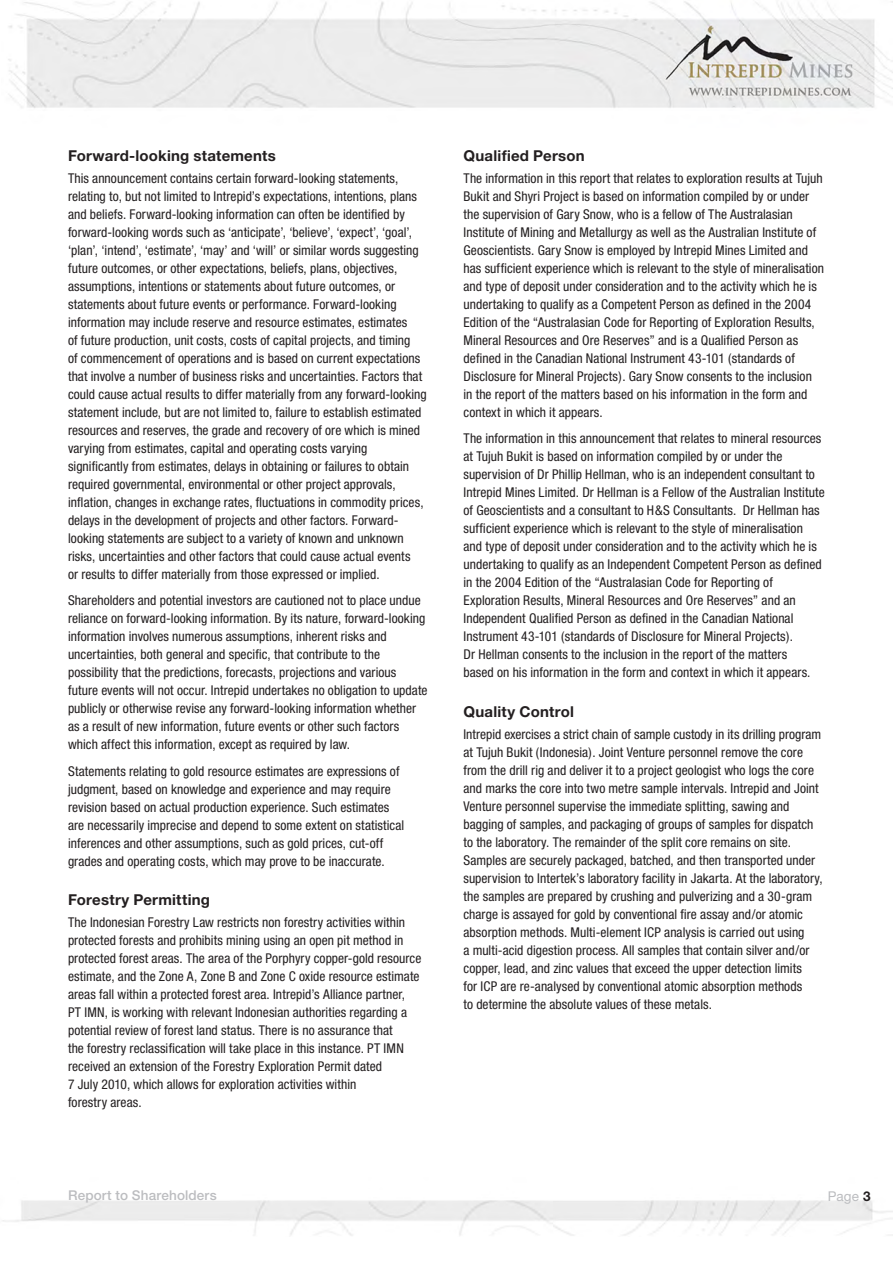
<style>
.page{position:relative;width:893px;height:1263px;background:#fff}
.page>*{position:absolute;margin:0;border:0;box-sizing:border-box;transform-origin:0 0}
.t1{font:700 15px "Helvetica Neue";letter-spacing:.015em;color:#231f20}
.t2{font:condensed 13.5px/18px "Helvetica Neue";letter-spacing:.005em;color:#231f20}
.t3{font:500 13.5px "Helvetica Neue";letter-spacing:.01em;color:#bcbdc0}
.t4{font:13.5px "Helvetica Neue";color:#bcbdc0}
.s1{font-weight:700;color:#231f20}
</style>
<div class="page">
<img style="left:8px;top:1px;width:885px;height:107px">
<img style="left:2px;top:1200px;width:891px;height:36px">
<p class="t1" style="left:68px;top:146px;width:209px">Forward-looking statements</p>
<p class="t2" style="left:68px;top:169px;width:360px">This announcement contains certain forward-looking statements, relating to, but not limited to Intrepid’s expectations, intentions, plans and beliefs. Forward-looking information can often be identified by forward-looking words such as ‘anticipate’, ‘believe’, ‘expect’, ‘goal’, ‘plan’, ‘intend’, ‘estimate’, ‘may’ and ‘will’ or similar words suggesting future outcomes, or other expectations, beliefs, plans, objectives, assumptions, intentions or statements about future outcomes, or statements about future events or performance. Forward-looking information may include reserve and resource estimates, estimates<br>of future production, unit costs, costs of capital projects, and timing<br>of commencement of operations and is based on current expectations that involve a number of business risks and uncertainties. Factors that could cause actual results to differ materially from any forward-looking statement include, but are not limited to, failure to establish estimated resources and reserves, the grade and recovery of ore which is mined varying from estimates, capital and operating costs varying significantly from estimates, delays in obtaining or failures to obtain required governmental, environmental or other project approvals, inflation, changes in exchange rates, fluctuations in commodity prices, delays in the development of projects and other factors. Forward&shy;looking statements are subject to a variety of known and unknown risks, uncertainties and other factors that could cause actual events<br>or results to differ materially from those expressed or implied.</p>
<p class="t2" style="left:68px;top:591px;width:361px">Shareholders and potential investors are cautioned not to place undue reliance on forward-looking information. By its nature, forward-looking information involves numerous assumptions, inherent risks and uncertainties, both general and specific, that contribute to the possibility that the predictions, forecasts, projections and various future events will not occur. Intrepid undertakes no obligation to update publicly or otherwise revise any forward-looking information whether as a result of new information, future events or other such factors which affect this information, except as required by law.</p>
<p class="t2" style="left:68px;top:762px;width:338px">Statements relating to gold resource estimates are expressions of judgment, based on knowledge and experience and may require revision based on actual production experience. Such estimates are necessarily imprecise and depend to some extent on statistical inferences and other assumptions, such as gold prices, cut-off grades and operating costs, which may prove to be inaccurate.</p>
<p class="t1" style="left:68px;top:890px;width:143px">Forestry Permitting</p>
<p class="t2" style="left:68px;top:913px;width:355px">The Indonesian Forestry Law restricts non forestry activities within protected forests and prohibits mining using an open pit method in protected forest areas. The area of the Porphyry copper-gold resource estimate, and the Zone A, Zone B and Zone C oxide resource estimate areas fall within a protected forest area. Intrepid’s Alliance partner, PT IMN, is working with relevant Indonesian authorities regarding a potential review of forest land status. There is no assurance that<br>the forestry reclassification will take place in this instance. PT IMN received an extension of the Forestry Exploration Permit dated<br>7 July 2010, which allows for exploration activities within<br>forestry areas.</p>
<p class="t1" style="left:463px;top:146px;width:123px">Qualified Person</p>
<p class="t2" style="left:463px;top:169px;width:362px">The information in this report that relates to exploration results at Tujuh Bukit and Shyri Project is based on information compiled by or under the supervision of Gary Snow, who is a fellow of The Australasian Institute of Mining and Metallurgy as well as the Australian Institute of Geoscientists. Gary Snow is employed by Intrepid Mines Limited and has sufficient experience which is relevant to the style of mineralisation and type of deposit under consideration and to the activity which he is undertaking to qualify as a Competent Person as defined in the 2004<br>Edition of the “Australasian Code for Reporting of Exploration Results, Mineral Resources and Ore Reserves” and is a Qualified Person as defined in the Canadian National Instrument 43-101 (standards of Disclosure for Mineral Projects). Gary Snow consents to the inclusion in the report of the matters based on his information in the form and context in which it appears.</p>
<p class="t2" style="left:463px;top:429px;width:363px">The information in this announcement that relates to mineral resources at Tujuh Bukit is based on information compiled by or under the supervision of Dr Phillip Hellman, who is an independent consultant to Intrepid Mines Limited. Dr Hellman is a Fellow of the Australian Institute of Geoscientists and a consultant to H&amp;S Consultants. Dr Hellman has sufficient experience which is relevant to the style of mineralisation and type of deposit under consideration and to the activity which he is undertaking to qualify as an Independent Competent Person as defined in the 2004 Edition of the “Australasian Code for Reporting of Exploration Results, Mineral Resources and Ore Reserves” and an Independent Qualified Person as defined in the Canadian National Instrument 43-101 (standards of Disclosure for Mineral Projects).<br>Dr Hellman consents to the inclusion in the report of the matters<br>based on his information in the form and context in which it appears.</p>
<p class="t1" style="left:463px;top:702px;width:112px">Quality Control</p>
<p class="t2" style="left:463px;top:725px;width:361px">Intrepid exercises a strict chain of sample custody in its drilling program at Tujuh Bukit (Indonesia). Joint Venture personnel remove the core from the drill rig and deliver it to a project geologist who logs the core and marks the core into two metre sample intervals. Intrepid and Joint Venture personnel supervise the immediate splitting, sawing and bagging of samples, and packaging of groups of samples for dispatch to the laboratory. The remainder of the split core remains on site.<br>Samples are securely packaged, batched, and then transported under supervision to Intertek’s laboratory facility in Jakarta. At the laboratory, the samples are prepared by crushing and pulverizing and a 30-gram charge is assayed for gold by conventional fire assay and/or atomic absorption methods. Multi-element ICP analysis is carried out using<br>a multi-acid digestion process. All samples that contain silver and/or copper, lead, and zinc values that exceed the upper detection limits<br>for ICP are re-analysed by conventional atomic absorption methods<br>to determine the absolute values of these metals.</p>
<p class="t3" style="left:68px;top:1187px;width:150px">Report to Shareholders</p>
<p class="t4" style="left:828px;top:1188px;width:44px">Page <span class="s1">3</span></p>
</div>
